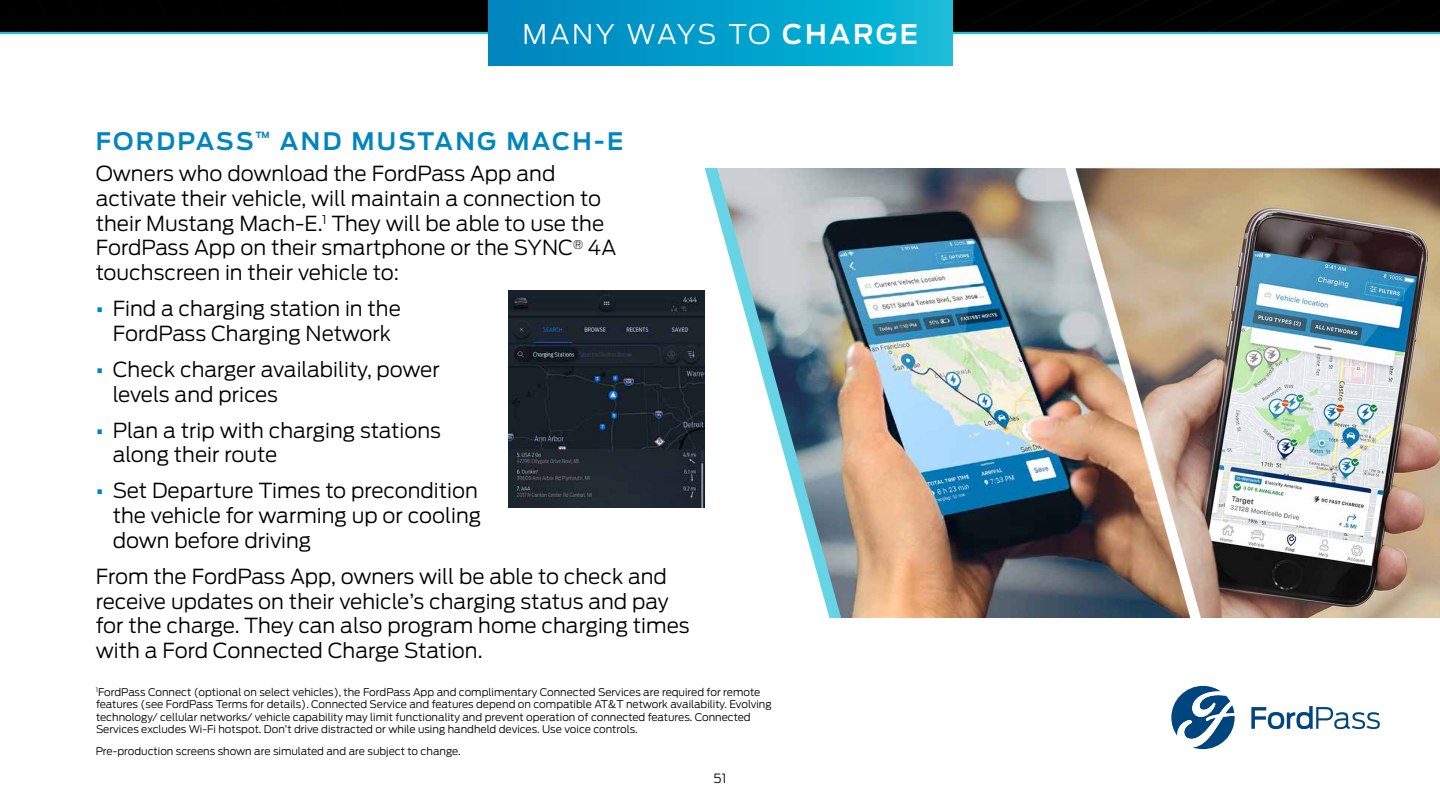
<style>
.page{position:relative;width:1440px;height:810px;background:#fff}
.page>*{position:absolute;margin:0;border:0;box-sizing:border-box;transform-origin:0 0}
.t1{font:300 27px "Ford Antenna";letter-spacing:.065em;color:#fff}
.t2{font:600 24px "Ford Antenna";letter-spacing:.1em;color:#0085be}
.t3{font:300 20.62px/24.8px "Ford Antenna";color:#000}
.t4{font:300 12.67px "Ford Antenna";color:#000}
.t5{font:300 10.5px/12.6px "Ford Antenna";color:#000}
.s1{font-weight:600}
.s2{font-weight:700;color:#0085be}
</style>
<div class="page">
<div style="left:0;top:0;width:1440px;height:32px;background:#000"></div>
<hr style="left:0;top:32px;width:1440px;height:2px;background:#1fc0db">
<svg style="left:488px;top:0;width:464px;height:66px;background:#029fca"></svg>
<svg style="left:1171px;top:686px;width:64px;height:63px"></svg>
<svg style="left:1251px;top:706px;width:129px;height:23px"></svg>
<img style="left:717px;top:168px;width:359px;height:450px">
<img style="left:1076px;top:168px;width:364px;height:450px">
<img style="left:508px;top:290px;width:197px;height:218px">
<h1 class="t1" style="left:523px;top:11px;width:397px">MANY WAYS TO <span class="s1">CHARGE</span></h1>
<p class="t2" style="left:96px;top:120px;width:529px">FORDPASS<sup>™</sup> AND MUSTANG MACH-E</p>
<p class="t3" style="left:96px;top:159px;width:522px">Owners who download the FordPass App and activate their vehicle, will maintain a connection to their Mustang Mach-E.<sup>1</sup> They will be able to use the FordPass App on their smartphone or the SYNC<sup>®</sup> 4A touchscreen in their vehicle to:</p>
<p class="t3" style="left:96px;top:294px;width:307px;text-align:center"><span class="s2">•</span> Find a charging station in the<br>FordPass Charging Network</p>
<p class="t3" style="left:113px;top:355px;width:329px;text-indent:-17px"><span class="s2">•</span> Check charger availability, power levels and prices</p>
<p class="t3" style="left:113px;top:415px;width:330px;text-indent:-17px"><span class="s2">•</span> Plan a trip with charging stations along their route</p>
<p class="t3" style="left:113px;top:476px;width:370px;text-indent:-17px"><span class="s2">•</span> Set Departure Times to precondition the vehicle for warming up or cooling down before driving</p>
<p class="t3" style="left:96px;top:562px;width:595px">From the FordPass App, owners will be able to check and receive updates on their vehicle’s charging status and pay for the charge. They can also program home charging times with a Ford Connected Charge Station.</p>
<p class="t5" style="left:96px;top:684px;width:678px"><sup>1</sup>FordPass Connect (optional on select vehicles), the FordPass App and complimentary Connected Services are required for remote features (see FordPass Terms for details). Connected Service and features depend on compatible AT&amp;T network availability. Evolving technology/ cellular networks/ vehicle capability may limit functionality and prevent operation of connected features. Connected Services excludes Wi‑Fi hotspot. Don’t drive distracted or while using handheld devices. Use voice controls.</p>
<p class="t5" style="left:96px;top:744px;width:366px">Pre-production screens shown are simulated and are subject to change.</p>
<p class="t4" style="left:714px;top:768px;width:14px">51</p>
</div>
